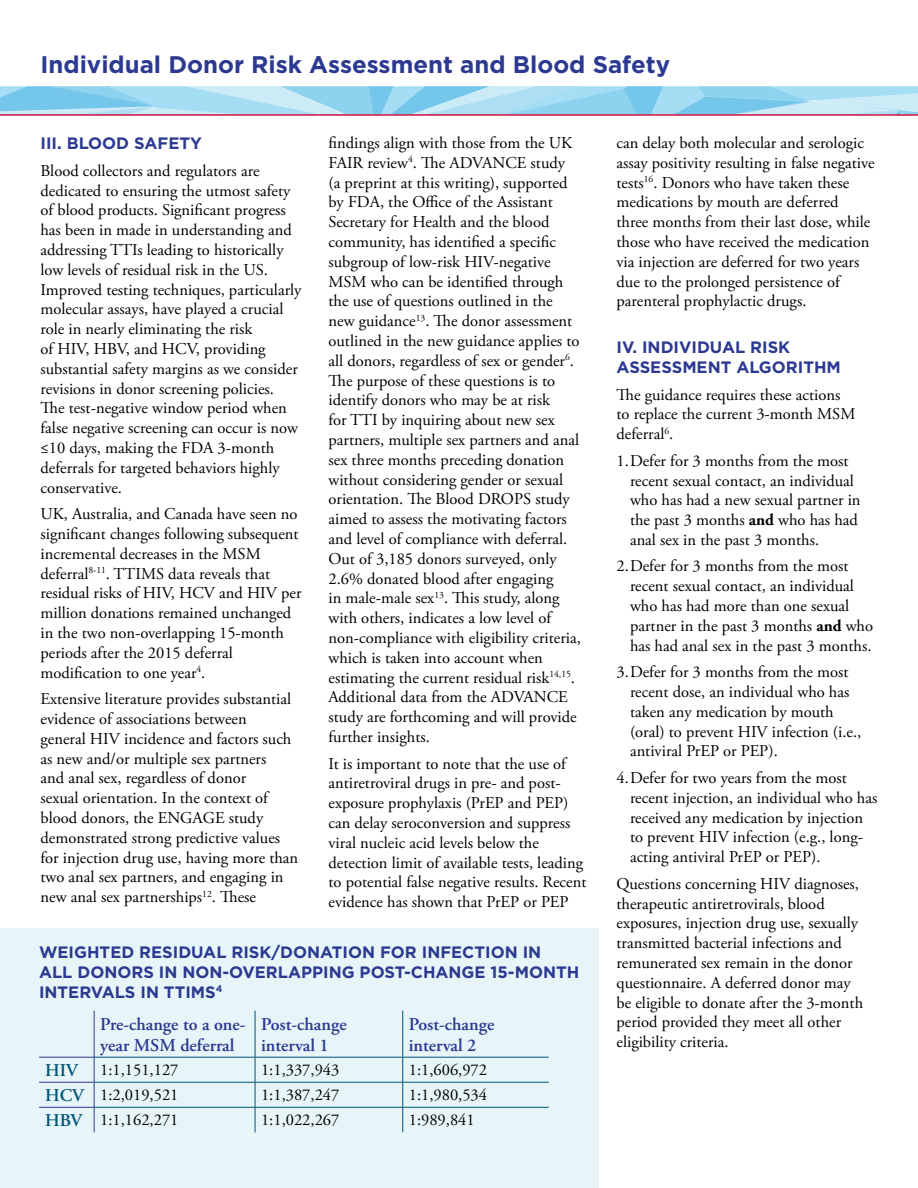
<style>
.page{position:relative;width:918px;height:1188px;background:#fff}
.page>*{position:absolute;margin:0;border:0;box-sizing:border-box;transform-origin:0 0}
.t1{font:700 24px "Gotham";color:#2b3990}
.t2{font:600 18px/21.6px "Adobe Garamond Pro";color:#2b3990}
.t3{font:16.5px/19.8px "Adobe Garamond Pro";color:#000}
.t4{font:700 16.5px/19.8px "Gotham";color:#2b3990}
.s1{font-weight:600;font-size:18px;color:#005778}
.s2{font-weight:700}
</style>
<div class="page">
<div style="left:0;top:929px;width:598px;height:259px;background:#e7f5f9"></div>
<svg style="left:0;top:86px;width:918px;height:30px;background:#a2cfe8"></svg>
<hr style="left:255px;top:1011px;width:1px;height:46px;background:#005778">
<hr style="left:402px;top:1011px;width:1px;height:46px;background:#005778">
<hr style="left:94px;top:1057px;width:161px;height:1px;background:#005778">
<hr style="left:255px;top:1057px;width:148px;height:1px;background:#005778">
<hr style="left:403px;top:1057px;width:146px;height:1px;background:#005778">
<hr style="left:94px;top:1082px;width:161px;height:1px;background:#005778">
<hr style="left:255px;top:1082px;width:148px;height:1px;background:#005778">
<hr style="left:403px;top:1082px;width:146px;height:1px;background:#005778">
<hr style="left:94px;top:1107px;width:161px;height:1px;background:#005778">
<hr style="left:255px;top:1107px;width:148px;height:1px;background:#005778">
<svg style="left:255px;top:1057px;width:1px;height:75px"></svg>
<hr style="left:403px;top:1107px;width:146px;height:1px;background:#005778">
<svg style="left:402px;top:1057px;width:1px;height:75px"></svg>
<hr style="left:94px;top:1011px;width:1px;height:46px;background:#2b3990">
<hr style="left:39px;top:1057px;width:55px;height:1px;background:#2b3990">
<hr style="left:39px;top:1082px;width:55px;height:1px;background:#2b3990">
<hr style="left:39px;top:1107px;width:55px;height:1px;background:#2b3990">
<svg style="left:94px;top:1057px;width:1px;height:75px"></svg>
<h1 class="t1" style="left:40px;top:49px;width:631px">Individual Donor Risk Assessment and Blood Safety</h1>
<p class="t4" style="left:40px;top:133px;width:163px">III. BLOOD SAFETY</p>
<p class="t3" style="left:40px;top:161px;width:263px">Blood collectors and regulators are dedicated to ensuring the utmost safety of blood products. Significant progress has been in made in understanding and addressing TTIs leading to historically low levels of residual risk in the US.<br>Improved testing techniques, particularly molecular assays, have played a crucial role in nearly eliminating the risk<br>of HIV, HBV, and HCV, providing substantial safety margins as we consider revisions in donor screening policies.<br>The test-negative window period when false negative screening can occur is now ≤10 days, making the FDA 3-month deferrals for targeted behaviors highly conservative.</p>
<p class="t3" style="left:40px;top:505px;width:263px">UK, Australia, and Canada have seen no significant changes following subsequent incremental decreases in the MSM deferral<sup>8-11</sup>. TTIMS data reveals that residual risks of HIV, HCV and HIV per million donations remained unchanged in the two non-overlapping 15-month periods after the 2015 deferral modification to one year<sup>4</sup>.</p>
<p class="t3" style="left:41px;top:690px;width:259px">Extensive literature provides substantial evidence of associations between<br>general HIV incidence and factors such as new and/or multiple sex partners<br>and anal sex, regardless of donor<br>sexual orientation. In the context of blood donors, the ENGAGE study demonstrated strong predictive values for injection drug use, having more than two anal sex partners, and engaging in new anal sex partnerships<sup>12</sup>. These</p>
<p class="t3" style="left:328px;top:134px;width:254px">findings align with those from the UK FAIR review<sup>4</sup>. The ADVANCE study (a preprint at this writing), supported by FDA, the Office of the Assistant Secretary for Health and the blood community, has identified a specific subgroup of low-risk HIV-negative MSM who can be identified through the use of questions outlined in the new guidance<sup>13</sup>. The donor assessment outlined in the new guidance applies to all donors, regardless of sex or gender<sup>6</sup>.<br>The purpose of these questions is to identify donors who may be at risk<br>for TTI by inquiring about new sex partners, multiple sex partners and anal sex three months preceding donation without considering gender or sexual orientation. The Blood DROPS study aimed to assess the motivating factors and level of compliance with deferral.<br>Out of 3,185 donors surveyed, only 2.6% donated blood after engaging<br>in male-male sex<sup>13</sup>. This study, along with others, indicates a low level of non-compliance with eligibility criteria, which is taken into account when estimating the current residual risk<sup>14,15</sup>.<br>Additional data from the ADVANCE study are forthcoming and will provide further insights.</p>
<p class="t3" style="left:328px;top:754px;width:259px">It is important to note that the use of antiretroviral drugs in pre- and post&shy;exposure prophylaxis (PrEP and PEP) can delay seroconversion and suppress viral nucleic acid levels below the detection limit of available tests, leading to potential false negative results. Recent evidence has shown that PrEP or PEP</p>
<p class="t4" style="left:39px;top:942px;width:542px">WEIGHTED RESIDUAL RISK/DONATION FOR INFECTION IN<br>ALL DONORS IN NON-OVERLAPPING POST-CHANGE 15-MONTH<br>INTERVALS IN TTIMS<sup>4</sup></p>
<p class="t2" style="left:100px;top:1013px;width:147px">Pre-change to a one&shy;year MSM deferral</p>
<p class="t2" style="left:261px;top:1013px;width:87px">Post-change interval 1</p>
<p class="t2" style="left:409px;top:1013px;width:87px">Post-change interval 2</p>
<p class="t3" style="left:45px;top:1061px;width:135px"><span class="s1">HIV</span> 1:1,151,127</p>
<p class="t3" style="left:261px;top:1061px;width:80px">1:1,337,943</p>
<p class="t3" style="left:409px;top:1061px;width:80px">1:1,606,972</p>
<p class="t3" style="left:45px;top:1086px;width:135px"><span class="s1">HCV</span> 1:2,019,521</p>
<p class="t3" style="left:261px;top:1086px;width:80px">1:1,387,247</p>
<p class="t3" style="left:409px;top:1086px;width:80px">1:1,980,534</p>
<p class="t3" style="left:45px;top:1111px;width:135px"><span class="s1">HBV</span> 1:1,162,271</p>
<p class="t3" style="left:261px;top:1111px;width:80px">1:1,022,267</p>
<p class="t3" style="left:409px;top:1111px;width:67px">1:989,841</p>
<p class="t3" style="left:616px;top:133px;width:260px">can delay both molecular and serologic assay positivity resulting in false negative tests<sup>16</sup>. Donors who have taken these medications by mouth are deferred three months from their last dose, while those who have received the medication via injection are deferred for two years due to the prolonged persistence of parenteral prophylactic drugs.</p>
<p class="t4" style="left:616px;top:337px;width:226px">IV. INDIVIDUAL RISK<br>ASSESSMENT ALGORITHM</p>
<p class="t3" style="left:616px;top:385px;width:240px">The guidance requires these actions to replace the current 3-month MSM deferral<sup>6</sup>.</p>
<p class="t3" style="left:630px;top:451px;width:232px;text-indent:-13px">1.Defer for 3 months from the most recent sexual contact, an individual who has had a new sexual partner in the past 3 months <span class="s2">and</span> who has had anal sex in the past 3 months.</p>
<p class="t3" style="left:630px;top:557px;width:245px;text-indent:-13px">2.Defer for 3 months from the most recent sexual contact, an individual who has had more than one sexual partner in the past 3 months <span class="s2">and</span> who has had anal sex in the past 3 months.</p>
<p class="t3" style="left:630px;top:663px;width:233px;text-indent:-13px">3.Defer for 3 months from the most recent dose, an individual who has taken any medication by mouth (oral) to prevent HIV infection (i.e., antiviral PrEP or PEP).</p>
<p class="t3" style="left:630px;top:768px;width:249px;text-indent:-13px">4.Defer for two years from the most recent injection, an individual who has received any medication by injection to prevent HIV infection (e.g., long&shy;acting antiviral PrEP or PEP).</p>
<p class="t3" style="left:617px;top:874px;width:248px">Questions concerning HIV diagnoses, therapeutic antiretrovirals, blood exposures, injection drug use, sexually transmitted bacterial infections and remunerated sex remain in the donor questionnaire. A deferred donor may be eligible to donate after the 3-month period provided they meet all other eligibility criteria.</p>
</div>
